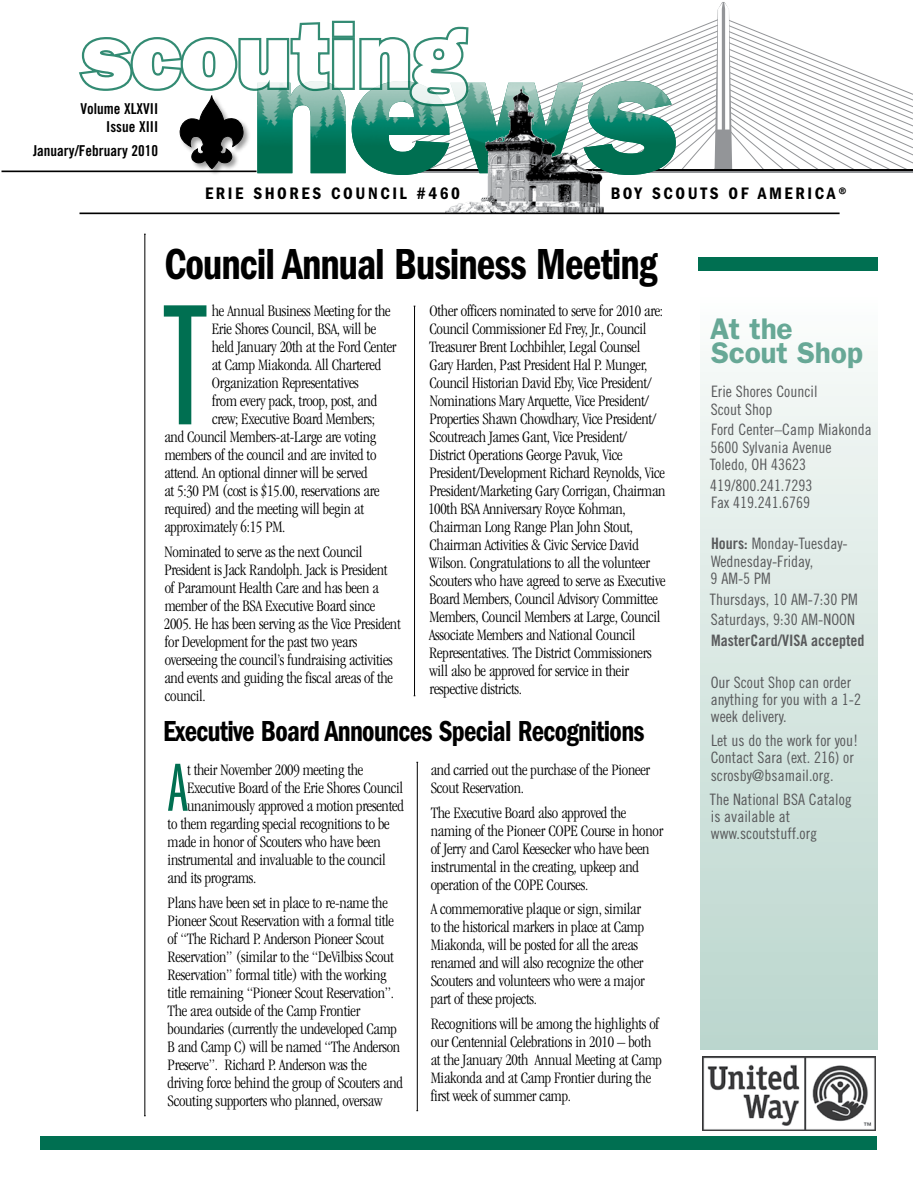
<style>
.page{position:relative;width:918px;height:1188px;background:#fff}
.page>*{position:absolute;margin:0;border:0;box-sizing:border-box;transform-origin:0 0}
.t1{font:178.35px "Franklin Gothic Book X Cmpr";color:#006f51}
.t2{font:800 93px "Franklin Gothic";color:#fff}
.t3{font:70.5px "Franklin Gothic Book X Cmpr";color:#006f51}
.t4{font:600 condensed 45px "Franklin Gothic";letter-spacing:-.025em;color:#000;scale:.9 1}
.t5{font:600 condensed 30px "Franklin Gothic";letter-spacing:-.025em;color:#000;scale:.9 1}
.t6{font:600 30px/24px "Franklin Gothic";letter-spacing:-.01em;color:#67a896}
.t7{font:600 condensed 17.25px "Franklin Gothic";letter-spacing:.15em;color:#000}
.t8{font:300 condensed 16.5px/18px "Garamond";letter-spacing:-.015em;color:#000}
.t9{font:15.75px/17.2px "Trade Gothic Cond Eighteen";color:#58595b}
.t10{font:15.75px "Trade Gothic Bold Cond Twenty";color:#58595b}
.t11{font:15px/24.8px "Trade Gothic Bold Cond Twenty";color:#000;text-align:right}
.s1{font-family:"Trade Gothic Bold Cond Twenty"}
</style>
<div class="page">
<hr style="left:145px;top:234px;width:1px;height:882px;background:#000">
<div style="left:40px;top:1136px;width:837px;height:14px;background:#006f51"></div>
<div style="left:700px;top:291px;width:177px;height:758px;background:linear-gradient(to bottom,#fafcfa,#b9d5cc)"></div>
<div style="left:699px;top:258px;width:179px;height:13px;background:#006f51"></div>
<img style="left:702px;top:1056px;width:174px;height:75px">
<svg style="left:676px;top:21px;width:236px;height:148px"></svg>
<svg style="left:714px;top:2px;width:18px;height:171px"></svg>
<hr style="left:413px;top:171px;width:499px;height:1px;background:#939598">
<hr style="left:413px;top:169px;width:499px;height:2px;background:#000">
<hr style="left:1px;top:171px;width:256px;height:1px;background:#000">
<img style="left:481px;top:175px;width:40px;height:31px">
<svg style="left:76px;top:20px;width:600px;height:155px"></svg>
<hr style="left:80px;top:213px;width:760px;height:1px;background:#000">
<hr style="left:414px;top:306px;width:1px;height:390px;background:#000">
<hr style="left:417px;top:762px;width:1px;height:349px;background:#000">
<h2 class="t2" style="left:81px;top:1px;width:387px">scouting</h2>
<p class="t11" style="left:33px;top:114px;width:127px">Issue XIII<br>January/February 2010</p>
<p class="t11" style="left:80px;top:96px;width:79px">Volume XLXVII</p>
<p class="t7" style="left:205px;top:183px;width:256px">Erie Shores Council #460</p>
<p class="t7" style="left:611px;top:183px;width:237px">BOY SCOU TS OF AMERI CA®</p>
<h3 class="t4" style="left:165px;top:238px;width:549px">Council Annual Business Meeting</h3>
<h1 class="t1" style="left:165px;top:274px;width:41px">T</h1>
<p class="t8" style="left:212px;top:302px;width:180px">he Annual Business Meeting for the</p>
<p class="t8" style="left:212px;top:320px;width:166px">Erie Shores Council, BSA, will be</p>
<p class="t8" style="left:212px;top:338px;width:186px">held January 20th at the Ford Center</p>
<p class="t8" style="left:212px;top:356px;width:171px">at Camp Miakonda. All Chartered</p>
<p class="t8" style="left:212px;top:374px;width:149px">Organization Representatives</p>
<p class="t8" style="left:212px;top:392px;width:166px">from every pack, troop, post, and</p>
<p class="t8" style="left:212px;top:410px;width:164px">crew; Executive Board Members;</p>
<p class="t8" style="left:164px;top:428px;width:213px">and Council Members-at-Large are voting</p>
<p class="t8" style="left:165px;top:446px;width:213px">members of the council and are invited to</p>
<p class="t8" style="left:164px;top:464px;width:205px">attend. An optional dinner will be served</p>
<p class="t8" style="left:164px;top:482px;width:217px">at 5:30 PM (cost is $15.00, reservations are</p>
<p class="t8" style="left:165px;top:500px;width:201px">required) and the meeting will begin at</p>
<p class="t8" style="left:164px;top:518px;width:122px">approximately 6:15 PM.</p>
<p class="t8" style="left:164px;top:543px;width:238px">Nominated to serve as the next Council President is Jack Randolph. Jack is President of Paramount Health Care and has been a member of the BSA Executive Board since 2005. He has been serving as the Vice President for Development for the past two years overseeing the council’s fundraising activities and events and guiding the fiscal areas of the council.</p>
<p class="t8" style="left:428px;top:302px;width:239px">Other officers nominated to serve for 2010 are:<br>Council Commissioner Ed Frey, Jr., Council Treasurer Brent Lochbihler, Legal Counsel Gary Harden, Past President Hal P. Munger, Council Historian David Eby, Vice President/ Nominations Mary Arquette, Vice President/ Properties Shawn Chowdhary, Vice President/ Scoutreach James Gant, Vice President/<br>District Operations George Pavuk, Vice President/Development Richard Reynolds, Vice President/Marketing Gary Corrigan, Chairman 100th BSA Anniversary Royce Kohman, Chairman Long Range Plan John Stout, Chairman Activities &amp; Civic Service David Wilson. Congratulations to all the volunteer Scouters who have agreed to serve as Executive Board Members, Council Advisory Committee Members, Council Members at Large, Council Associate Members and National Council Representatives. The District Commissioners will also be approved for service in their respective districts.</p>
<h3 class="t5" style="left:163px;top:714px;width:537px">Executive Board Announces Special Recognitions</h3>
<h3 class="t3" style="left:168px;top:751px;width:22px">A</h3>
<p class="t8" style="left:187px;top:761px;width:178px">t their November 2009 meeting the</p>
<p class="t8" style="left:187px;top:779px;width:218px">Executive Board of the Erie Shores Council</p>
<p class="t8" style="left:187px;top:797px;width:218px">unanimously approved a motion presented</p>
<p class="t8" style="left:168px;top:815px;width:224px">to them regarding special recognitions to be</p>
<p class="t8" style="left:168px;top:833px;width:215px">made in honor of Scouters who have been</p>
<p class="t8" style="left:168px;top:851px;width:220px">instrumental and invaluable to the council</p>
<p class="t8" style="left:168px;top:869px;width:90px">and its programs.</p>
<p class="t8" style="left:168px;top:893px;width:237px">Plans have been set in place to re-name the Pioneer Scout Reservation with a formal title of “The Richard P. Anderson Pioneer Scout Reservation” (similar to the “DeVilbiss Scout Reservation” formal title) with the working title remaining “Pioneer Scout Reservation”.<br>The area outside of the Camp Frontier boundaries (currently the undeveloped Camp B and Camp C) will be named “The Anderson Preserve”. Richard P. Anderson was the driving force behind the group of Scouters and Scouting supporters who planned, oversaw</p>
<p class="t8" style="left:431px;top:761px;width:221px">and carried out the purchase of the Pioneer<br>Scout Reservation.</p>
<p class="t8" style="left:431px;top:803px;width:234px">The Executive Board also approved the naming of the Pioneer COPE Course in honor of Jerry and Carol Keesecker who have been instrumental in the creating, upkeep and operation of the COPE Courses.</p>
<p class="t8" style="left:431px;top:900px;width:215px">A commemorative plaque or sign, similar to the historical markers in place at Camp Miakonda, will be posted for all the areas renamed and will also recognize the other Scouters and volunteers who were a major part of these projects.</p>
<p class="t8" style="left:431px;top:1015px;width:233px">Recognitions will be among the highlights of our Centennial Celebrations in 2010 – both at the January 20th Annual Meeting at Camp Miakonda and at Camp Frontier during the first week of summer camp.</p>
<h3 class="t6" style="left:710px;top:317px;width:154px">At the<br>Scout Shop</h3>
<p class="t9" style="left:711px;top:383px;width:108px">Erie Shores Council<br>Scout Shop</p>
<p class="t9" style="left:710px;top:421px;width:163px">Ford Center–Camp Miakonda<br>5600 Sylvania Avenue<br>Toledo, OH 43623</p>
<p class="t9" style="left:710px;top:476px;width:104px">419/800.241.7293<br>Fax 419.241.6769</p>
<p class="t9" style="left:711px;top:535px;width:139px"><span class="s1">Hours:</span> Monday-Tuesday-<br>Wednesday-Friday,<br>9 AM-5 PM</p>
<p class="t9" style="left:710px;top:589px;width:149px;line-height:20.7px">Thursdays, 10 AM-7:30 PM<br>Saturdays, 9:30 AM-NOON</p>
<p class="t10" style="left:711px;top:631px;width:155px">MasterCard/VISA accepted</p>
<p class="t9" style="left:711px;top:673px;width:152px">Our Scout Shop can order anything for you with a 1-2 week delivery.</p>
<p class="t9" style="left:711px;top:732px;width:149px">Let us do the work for you!<br>Contact Sara (ext. 216) or scrosby@bsamail.org.</p>
<p class="t9" style="left:710px;top:790px;width:143px">The National BSA Catalog is available at www.scoutstuff.org</p>
</div>
